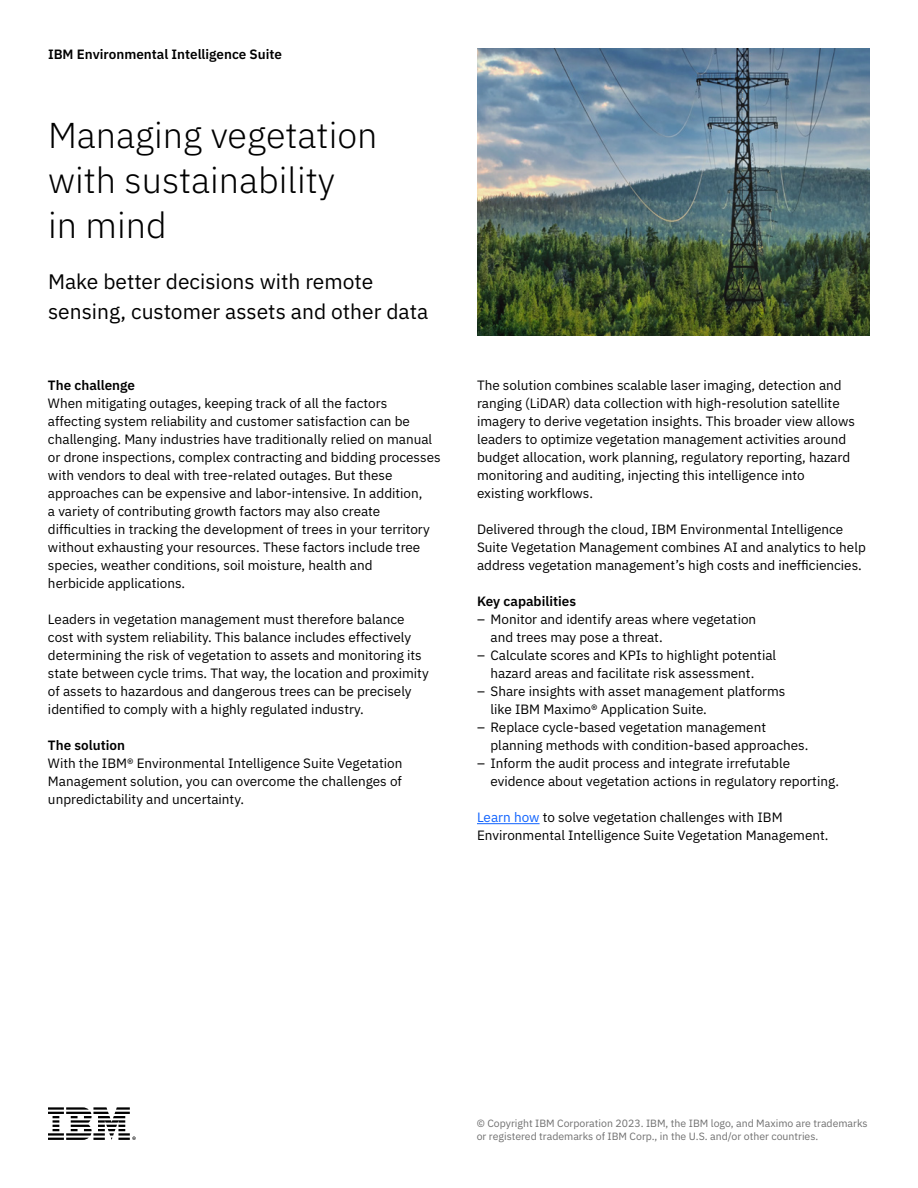
<style>
.page{position:relative;width:918px;height:1188px;background:#fff}
.page>*{position:absolute;margin:0;border:0;box-sizing:border-box;transform-origin:0 0}
.Title_24_30{font:300 36px/45px "IBM Plex Sans";color:#000}
.Subtitle{font:21px/30px "IBM Plex Sans";color:#000}
.Body_text{font:13.5px/18px "IBM Plex Sans";color:#000}
.Subheading{font:600 13.5px "IBM Plex Sans";color:#000}
.Business_unit{font:600 13.5px "IBM Plex Sans";color:#000}
.Copyright{font:10.5px/13.5px "IBM Plex Sans";color:#6f6f6f}
.s1{color:#0f62fe}
</style>
<div class="page">
<img style="left:477px;top:48px;width:393px;height:288px">
<hr style="left:477px;top:823px;width:63px;height:1px;background:#0f62fe">
<svg style="left:48px;top:1107px;width:88px;height:33px"></svg>
<p class="Business_unit" style="left:48px;top:43px;width:236px">IBM Environmental Intelligence Suite</p>
<h1 class="Title_24_30" style="left:48px;top:110px;width:331px">Managing vegetation with sustainability<br>in mind</h1>
<h2 class="Subtitle" style="left:48px;top:265px;width:382px">Make better decisions with remote sensing, customer assets and other data</h2>
<h3 class="Subheading" style="left:48px;top:375px;width:89px">The challenge</h3>
<p class="Body_text" style="left:48px;top:393px;width:394px">When mitigating outages, keeping track of all the factors affecting system reliability and customer satisfaction can be challenging. Many industries have traditionally relied on manual or drone inspections, complex contracting and bidding processes with vendors to deal with tree-related outages. But these approaches can be expensive and labor-intensive. In addition,<br>a variety of contributing growth factors may also create difficulties in tracking the development of trees in your territory without exhausting your resources. These factors include tree species, weather conditions, soil moisture, health and<br>herbicide applications.</p>
<p class="Body_text" style="left:48px;top:609px;width:382px">Leaders in vegetation management must therefore balance cost with system reliability. This balance includes effectively determining the risk of vegetation to assets and monitoring its state between cycle trims. That way, the location and proximity of assets to hazardous and dangerous trees can be precisely identified to comply with a highly regulated industry.</p>
<h3 class="Subheading" style="left:48px;top:735px;width:79px">The solution</h3>
<p class="Body_text" style="left:48px;top:753px;width:356px;text-align:justify">With the IBM® Environmental Intelligence Suite Vegetation Management solution, you can overcome the challenges of unpredictability and uncertainty.</p>
<p class="Body_text" style="left:477px;top:375px;width:379px">The solution combines scalable laser imaging, detection and ranging (LiDAR) data collection with high-resolution satellite imagery to derive vegetation insights. This broader view allows leaders to optimize vegetation management activities around budget allocation, work planning, regulatory reporting, hazard monitoring and auditing, injecting this intelligence into<br>existing workflows.</p>
<p class="Body_text" style="left:477px;top:519px;width:390px">Delivered through the cloud, IBM Environmental Intelligence<br>Suite Vegetation Management combines AI and analytics to help address vegetation management’s high costs and inefficiencies.</p>
<h3 class="Subheading" style="left:477px;top:591px;width:101px">Key capabilities</h3>
<p class="Body_text" style="left:491px;top:609px;width:267px;text-indent:-14px">– Monitor and identify areas where vegetation and trees may pose a threat.</p>
<p class="Body_text" style="left:491px;top:645px;width:287px;text-indent:-14px">– Calculate scores and KPIs to highlight potential hazard areas and facilitate risk assessment.</p>
<p class="Body_text" style="left:491px;top:681px;width:297px;text-indent:-14px">– Share insights with asset management platforms like IBM Maximo® Application Suite.</p>
<p class="Body_text" style="left:491px;top:717px;width:319px;text-indent:-14px">– Replace cycle-based vegetation management planning methods with condition-based approaches.</p>
<p class="Body_text" style="left:491px;top:753px;width:350px;text-indent:-14px">– Inform the audit process and integrate irrefutable evidence about vegetation actions in regulatory reporting.</p>
<p class="Body_text" style="left:477px;top:807px;width:353px"><span class="s1">Learn how</span> to solve vegetation challenges with IBM<br>Environmental Intelligence Suite Vegetation Management.</p>
<p class="Copyright" style="left:477px;top:1115px;width:392px">© Copyright IBM Corporation 2023. IBM, the IBM logo, and Maximo are trademarks or registered trademarks of IBM Corp., in the U.S. and/or other countries.</p>
</div>
